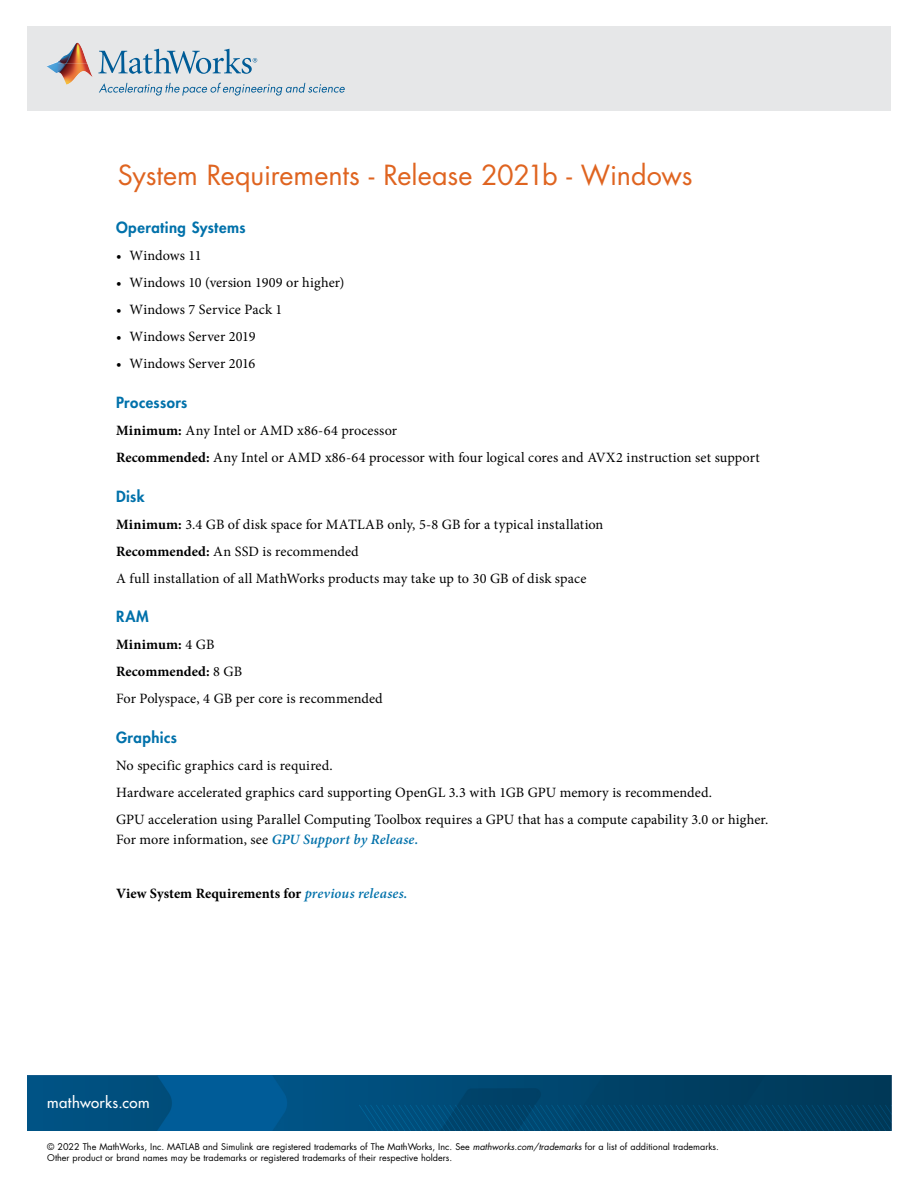
<style>
.page{position:relative;width:918px;height:1188px;background:#fff}
.page>*{position:absolute;margin:0;border:0;box-sizing:border-box;transform-origin:0 0}
.t1{font:27px "Futura Std";letter-spacing:-.005em;color:#df6420}
.t2{font:800 15px "Futura Std";letter-spacing:.03em;color:#0071aa}
.t3{font:500 15px "Futura Std";letter-spacing:.03em;color:#fff}
.t4{font:14.25px/27px "Minion Pro";letter-spacing:.005em;color:#000}
.t5{font:700 14.25px "Minion Pro";color:#000}
.t6{font:9px/11.2px "Futura Std";color:#000}
.s1{font-weight:700}
.s2{font-weight:600;font-style:italic;color:#0071aa}
.s3{font-style:italic}
</style>
<div class="page">
<img style="left:27px;top:1075px;width:864px;height:56px">
<div style="left:27px;top:26px;width:864px;height:85px;background:#e6e7e8"></div>
<img style="left:58px;top:43px;width:29px;height:21px">
<svg style="left:47px;top:62px;width:11px;height:11px"></svg>
<img style="left:58px;top:64px;width:35px;height:21px">
<svg style="left:99px;top:83px;width:246px;height:13px"></svg>
<svg style="left:98px;top:49px;width:159px;height:25px"></svg>
<h1 class="t1" style="left:118px;top:158px;width:576px">System Requirements - Release 2021b - Windows</h1>
<p class="t2" style="left:116px;top:218px;width:131px">Operating Systems</p>
<p class="t4" style="left:116px;top:242px;width:87px">• Windows 11</p>
<p class="t4" style="left:116px;top:269px;width:230px">• Windows 10 (version 1909 or higher)</p>
<p class="t4" style="left:116px;top:296px;width:168px">• Windows 7 Service Pack 1</p>
<p class="t4" style="left:116px;top:323px;width:141px">• Windows Server 2019</p>
<p class="t4" style="left:116px;top:350px;width:141px">• Windows Server 2016</p>
<p class="t2" style="left:116px;top:393px;width:73px">Processors</p>
<p class="t4" style="left:116px;top:417px;width:645px"><span class="s1">Minimum:</span> Any Intel or AMD x86-64 processor<br><span class="s1">Recommended:</span> Any Intel or AMD x86-64 processor with four logical cores and AVX2 instruction set support</p>
<p class="t2" style="left:116px;top:487px;width:30px">Disk</p>
<p class="t4" style="left:116px;top:511px;width:489px"><span class="s1">Minimum:</span> 3.4 GB of disk space for MATLAB only, 5-8 GB for a typical installation<br><span class="s1">Recommended:</span> An SSD is recommended<br>A full installation of all MathWorks products may take up to 30 GB of disk space</p>
<p class="t2" style="left:116px;top:607px;width:34px">RAM</p>
<p class="t4" style="left:116px;top:631px;width:268px"><span class="s1">Minimum:</span> 4 GB<br><span class="s1">Recommended:</span> 8 GB<br>For Polyspace, 4 GB per core is recommended</p>
<p class="t2" style="left:116px;top:728px;width:62px">Graphics</p>
<p class="t4" style="left:116px;top:752px;width:654px">No specific graphics card is required.<br>Hardware accelerated graphics card supporting OpenGL 3.3 with 1GB GPU memory is recommended.<br>GPU acceleration using Parallel Computing Toolbox requires a GPU that has a compute capability 3.0 or higher.</p>
<p class="t4" style="left:116px;top:826px;width:304px">For more information, see <span class="s2">GPU Support by Release.</span></p>
<p class="t5" style="left:116px;top:884px;width:293px">View System Requirements for <span class="s2">previous releases.</span></p>
<p class="t3" style="left:47px;top:1093px;width:104px">mathworks.com</p>
<p class="t6" style="left:47px;top:1141px;width:673px">© 2022 The MathWorks, Inc. MATLAB and Simulink are registered trademarks of The MathWorks, Inc. See <span class="s3">mathworks.com/trademarks</span> for a list of additional trademarks.<br>Other product or brand names may be trademarks or registered trademarks of their respective holders.</p>
</div>
